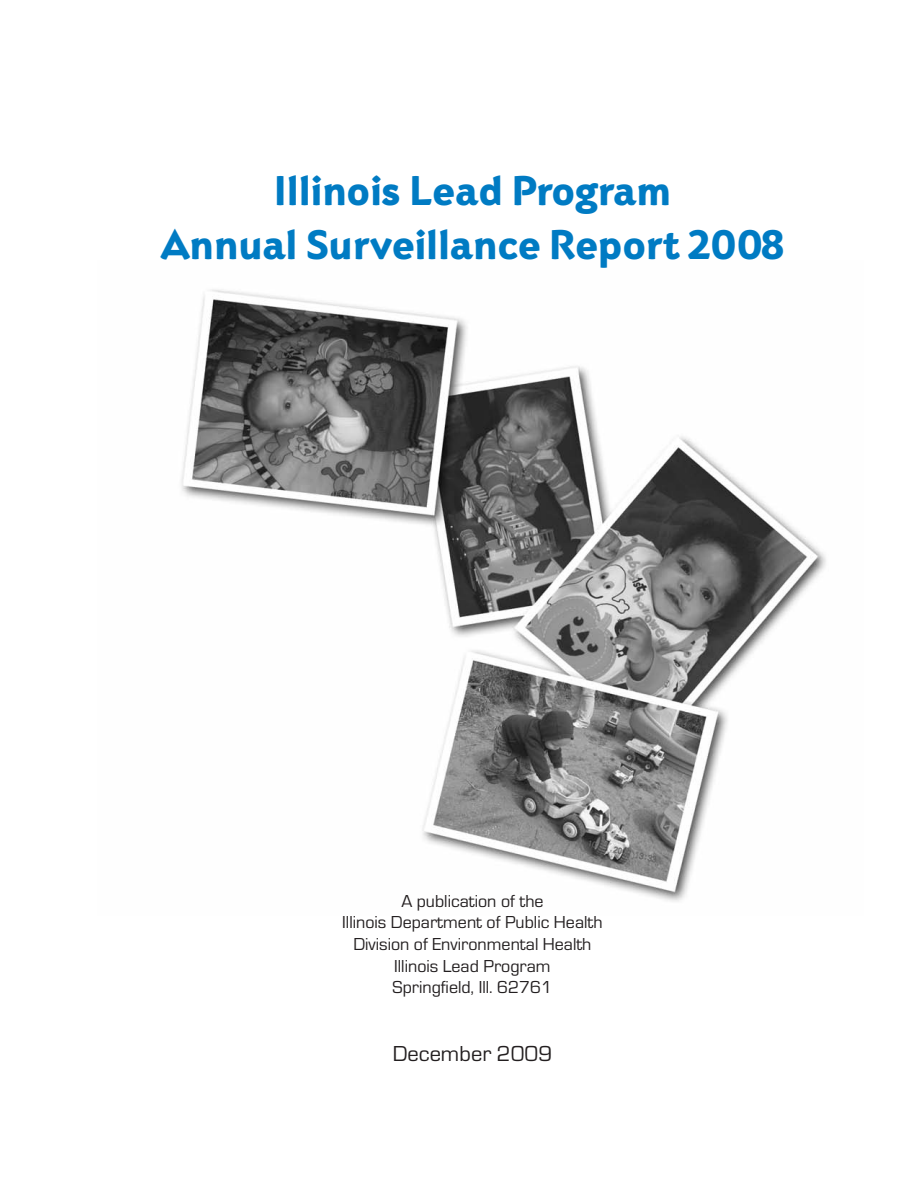
<style>
.page{position:relative;width:918px;height:1188px;background:#fff}
.page>*{position:absolute;margin:0;border:0;box-sizing:border-box;transform-origin:0 0}
.t1{font:800 45px/54px "Adderville ITC";color:#007bc3;text-align:center}
.t2{font:22.5px "Eurostile";color:#231f20}
.t3{font:18px/21.6px "Eurostile";color:#231f20;text-align:center}
</style>
<div class="page">
<img style="left:181px;top:289px;width:645px;height:613px">
<h1 class="t1" style="left:160px;top:168px;width:626px">Illinois Lead Program<br>Annual Surveillance Report 2008</h1>
<p class="t3" style="left:342px;top:890px;width:262px">A publication of the<br>Illinois Department of Public Health<br>Division of Environmental Health<br>Illinois Lead Program<br>Springfield, Ill. 62761</p>
<p class="t2" style="left:393px;top:1040px;width:161px">December 2009</p>
</div>
